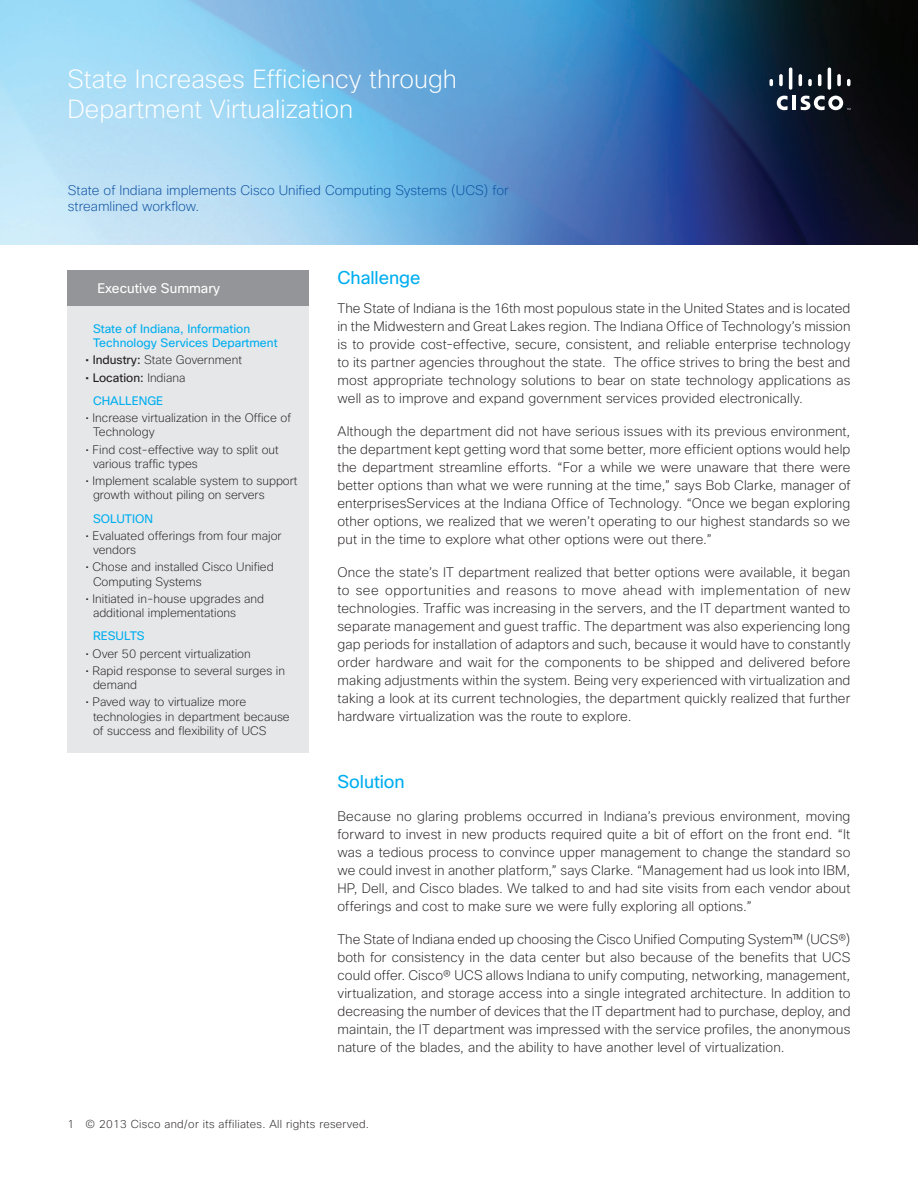
<style>
.page{position:relative;width:918px;height:1188px;background:#fff}
.page>*{position:absolute;margin:0;border:0;box-sizing:border-box;transform-origin:0 0}
.t1{font:200 25.5px/30px "Cisco Sans";color:#fff}
.t2{font:18px "Cisco Sans";letter-spacing:-.005em;color:#00aeef}
.t3{font:200 13.5px/18px "Cisco Sans";letter-spacing:.01em;color:#231f20;text-align:justify}
.t4{font:200 13.5px/16.2px "Cisco Sans";color:#0a4fa0}
.t5{font:13.5px "Cisco Sans";color:#fff}
.t6{font:200 12px/14.2px "Cisco Sans";color:#231f20}
.t7{font:12px/14.2px "Cisco Sans";color:#00aeef}
.t8{font:12px/23.2px "Cisco Sans";color:#231f20}
.t9{font:200 11.25px "Cisco Sans";letter-spacing:.025em;color:#231f20}
.s1{font-weight:400}
.s2{font-weight:200}
.s3{color:#00aeef}
</style>
<div class="page">
<img style="left:0;top:0;width:918px;height:244px">
<div style="left:68px;top:270px;width:241px;height:36px;background:#939598"></div>
<div style="left:68px;top:306px;width:241px;height:447px;background:#e6e7e9"></div>
<hr style="left:792px;top:96px;width:4px;height:14px;background:#fff">
<svg style="left:777px;top:96px;width:11px;height:14px"></svg>
<svg style="left:770px;top:79px;width:3px;height:7px"></svg>
<svg style="left:779px;top:74px;width:4px;height:12px"></svg>
<hr style="left:789px;top:68px;width:3px;height:22px;background:#fff;border-radius:2px">
<svg style="left:799px;top:74px;width:3px;height:12px"></svg>
<svg style="left:808px;top:79px;width:4px;height:7px"></svg>
<svg style="left:818px;top:74px;width:3px;height:12px"></svg>
<hr style="left:828px;top:68px;width:3px;height:22px;background:#fff;border-radius:2px">
<svg style="left:837px;top:74px;width:4px;height:12px"></svg>
<svg style="left:847px;top:79px;width:4px;height:7px"></svg>
<svg style="left:801px;top:96px;width:50px;height:14px"></svg>
<h1 class="t1" style="left:68px;top:64px;width:391px">State Increases Efficiency through<br>Department Virtualization</h1>
<p class="t4" style="left:68px;top:182px;width:442px">State of Indiana implements Cisco Unified Computing Systems (UCS) for streamlined workflow.</p>
<p class="t5" style="left:98px;top:279px;width:124px">Executive Summary</p>
<p class="t7" style="left:93px;top:322px;width:186px">State of Indiana, Information<br>Technology Services Department</p>
<p class="t6" style="left:86px;top:353px;width:158px"><span class="s1">• Industry:</span> State Government</p>
<p class="t8" style="left:93px;top:366px;width:94px;text-indent:-8px">• Location: <span class="s2">Indiana<br></span><span class="s3">CHALLENGE</span></p>
<p class="t6" style="left:93px;top:411px;width:200px;text-indent:-8px">• Increase virtualization in the Office of<br>Technology</p>
<p class="t6" style="left:93px;top:442px;width:187px;text-indent:-8px">• Find cost-effective way to split out various traffic types</p>
<p class="t6" style="left:93px;top:474px;width:206px;text-indent:-8px">• Implement scalable system to support growth without piling on servers</p>
<p class="t7" style="left:93px;top:511px;width:62px">SOLUTION</p>
<p class="t6" style="left:93px;top:528px;width:190px;text-indent:-8px">• Evaluated offerings from four major vendors</p>
<p class="t6" style="left:93px;top:560px;width:182px;text-indent:-8px">• Chose and installed Cisco Unified<br>Computing Systems</p>
<p class="t6" style="left:93px;top:591px;width:173px;text-indent:-8px">• Initiated in-house upgrades and additional implementations</p>
<p class="t7" style="left:93px;top:629px;width:53px">RESULTS</p>
<p class="t6" style="left:86px;top:646px;width:167px">• Over 50 percent virtualization</p>
<p class="t6" style="left:93px;top:663px;width:194px;text-indent:-8px">• Rapid response to several surges in demand</p>
<p class="t6" style="left:93px;top:695px;width:198px;text-indent:-8px">• Paved way to virtualize more technologies in department because of success and flexibility of UCS</p>
<h2 class="t2" style="left:338px;top:266px;width:85px">Challenge</h2>
<p class="t3" style="left:338px;top:299px;width:515px">The State of Indiana is the 16th most populous state in the United States and is located in the Midwestern and Great Lakes region. The Indiana Office of Technology’s mission is to provide cost-effective, secure, consistent, and reliable enterprise technology to its partner agencies throughout the state. The office strives to bring the best and most appropriate technology solutions to bear on state technology applications as well as to improve and expand government services provided electronically.</p>
<p class="t3" style="left:338px;top:422px;width:514px">Although the department did not have serious issues with its previous environment, the department kept getting word that some better, more efficient options would help the department streamline efforts. “For a while we were unaware that there were better options than what we were running at the time,” says Bob Clarke, manager of enterprisesServices at the Indiana Office of Technology. “Once we began exploring other options, we realized that we weren’t operating to our highest standards so we put in the time to explore what other options were out there.”</p>
<p class="t3" style="left:338px;top:563px;width:515px">Once the state’s IT department realized that better options were available, it began to see opportunities and reasons to move ahead with implementation of new technologies. Traffic was increasing in the servers, and the IT department wanted to separate management and guest traffic. The department was also experiencing long gap periods for installation of adaptors and such, because it would have to constantly order hardware and wait for the components to be shipped and delivered before making adjustments within the system. Being very experienced with virtualization and taking a look at its current technologies, the department quickly realized that further hardware virtualization was the route to explore.</p>
<h2 class="t2" style="left:338px;top:770px;width:69px">Solution</h2>
<p class="t3" style="left:338px;top:807px;width:515px">Because no glaring problems occurred in Indiana’s previous environment, moving forward to invest in new products required quite a bit of effort on the front end. “It was a tedious process to convince upper management to change the standard so we could invest in another platform,” says Clarke. “Management had us look into IBM, HP, Dell, and Cisco blades. We talked to and had site visits from each vendor about offerings and cost to make sure we were fully exploring all options.”</p>
<p class="t3" style="left:338px;top:930px;width:515px">The State of Indiana ended up choosing the Cisco Unified Computing System™ (UCS®) both for consistency in the data center but also because of the benefits that UCS could offer. Cisco® UCS allows Indiana to unify computing, networking, management, virtualization, and storage access into a single integrated architecture. In addition to decreasing the number of devices that the IT department had to purchase, deploy, and maintain, the IT department was impressed with the service profiles, the anonymous nature of the blades, and the ability to have another level of virtualization.</p>
<p class="t9" style="left:68px;top:1117px;width:303px">1 © 2013 Cisco and/or its affiliates. All rights reserved.</p>
</div>
